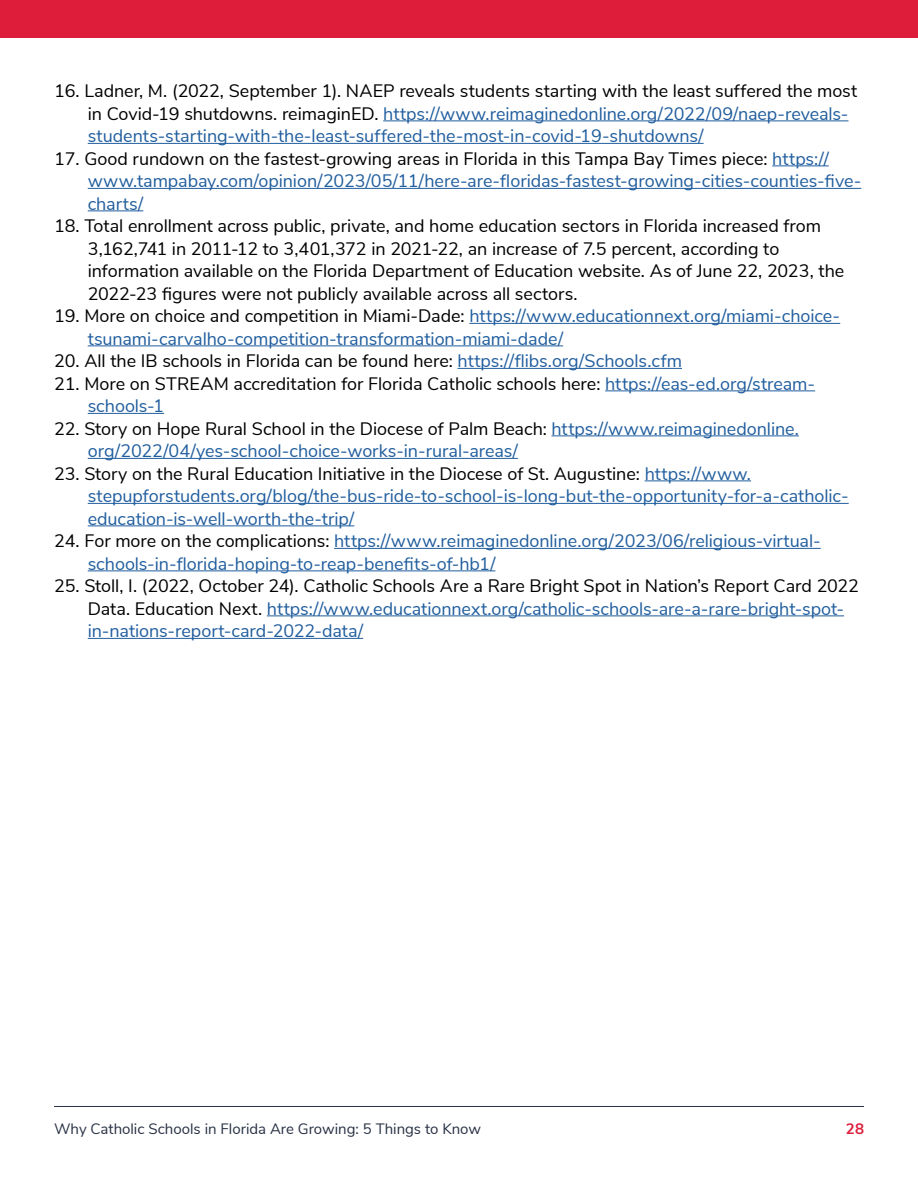
<style>
.page{position:relative;width:918px;height:1188px;background:#fff}
.page>*{position:absolute;margin:0;border:0;box-sizing:border-box;transform-origin:0 0}
.t1{font:18px/22.5px "Nunito Sans";letter-spacing:-.005em;color:#215e9e}
.t2{font:18px/22.5px "Nunito Sans";letter-spacing:-.005em;color:#000}
.t3{font:15px "Nunito Sans";color:#273043}
.t4{font:700 15px "Nunito Sans";color:#de1d3a}
.s1{color:#000}
.s2{color:#215e9e}
</style>
<div class="page">
<div style="left:0;top:0;width:918px;height:38px;background:#de1d3a"></div>
<hr style="left:383px;top:120px;width:466px;height:1px;background:#215e9e">
<hr style="left:88px;top:143px;width:616px;height:1px;background:#215e9e">
<hr style="left:772px;top:165px;width:57px;height:1px;background:#215e9e">
<hr style="left:88px;top:188px;width:773px;height:1px;background:#215e9e">
<hr style="left:88px;top:210px;width:55px;height:1px;background:#215e9e">
<hr style="left:469px;top:323px;width:371px;height:1px;background:#215e9e">
<hr style="left:88px;top:345px;width:475px;height:1px;background:#215e9e">
<hr style="left:458px;top:368px;width:224px;height:1px;background:#215e9e">
<hr style="left:605px;top:390px;width:210px;height:1px;background:#215e9e">
<hr style="left:88px;top:413px;width:76px;height:1px;background:#215e9e">
<hr style="left:551px;top:435px;width:248px;height:1px;background:#215e9e">
<hr style="left:88px;top:458px;width:430px;height:1px;background:#215e9e">
<hr style="left:645px;top:480px;width:106px;height:1px;background:#215e9e">
<hr style="left:88px;top:503px;width:761px;height:1px;background:#215e9e">
<hr style="left:88px;top:525px;width:266px;height:1px;background:#215e9e">
<hr style="left:334px;top:548px;width:487px;height:1px;background:#215e9e">
<hr style="left:88px;top:570px;width:407px;height:1px;background:#215e9e">
<hr style="left:267px;top:615px;width:577px;height:1px;background:#215e9e">
<hr style="left:88px;top:638px;width:275px;height:1px;background:#215e9e">
<hr style="left:54px;top:1106px;width:810px;height:1px;background:#273043">
<p class="t1" style="left:88px;top:78px;width:771px;text-indent:-34px"><span class="s1">16. Ladner, M. (2022, September 1). NAEP reveals students starting with the least suffered the most in Covid-19 shutdowns. reimaginED.</span> https://www.reimaginedonline.org/2022/09/naep-reveals&shy;students-starting-with-the-least-suffered-the-most-in-covid-19-shutdowns/</p>
<p class="t1" style="left:88px;top:146px;width:775px;text-indent:-34px"><span class="s1">17. Good rundown on the fastest-growing areas in Florida in this Tampa Bay Times piece:</span> https:// www.tampabay.com/opinion/2023/05/11/here-are-floridas-fastest-growing-cities-counties-five&shy;charts/</p>
<p class="t2" style="left:88px;top:213px;width:758px;text-indent:-34px">18. Total enrollment across public, private, and home education sectors in Florida increased from 3,162,741 in 2011-12 to 3,401,372 in 2021-22, an increase of 7.5 percent, according to information available on the Florida Department of Education website. As of June 22, 2023, the 2022-23 figures were not publicly available across all sectors.</p>
<p class="t1" style="left:88px;top:303px;width:754px;text-indent:-34px"><span class="s1">19. More on choice and competition in Miami-Dade:</span> https://www.educationnext.org/miami-choice&shy;tsunami-carvalho-competition-transformation-miami-dade/</p>
<p class="t2" style="left:54px;top:348px;width:630px">20. All the IB schools in Florida can be found here: <span class="s2">https://flibs.org/Schools.cfm</span></p>
<p class="t2" style="left:88px;top:371px;width:729px;text-indent:-34px">21. More on STREAM accreditation for Florida Catholic schools here: <span class="s2">https://eas-ed.org/stream&shy;schools-1</span></p>
<p class="t1" style="left:88px;top:416px;width:713px;text-indent:-34px"><span class="s1">22. Story on Hope Rural School in the Diocese of Palm Beach:</span> https://www.reimaginedonline. org/2022/04/yes-school-choice-works-in-rural-areas/</p>
<p class="t1" style="left:88px;top:461px;width:762px;text-indent:-34px"><span class="s1">23. Story on the Rural Education Initiative in the Diocese of St. Augustine:</span> https://www. stepupforstudents.org/blog/the-bus-ride-to-school-is-long-but-the-opportunity-for-a-catholic&shy;education-is-well-worth-the-trip/</p>
<p class="t1" style="left:88px;top:528px;width:735px;text-indent:-34px"><span class="s1">24. For more on the complications:</span> https://www.reimaginedonline.org/2023/06/religious-virtual&shy;schools-in-florida-hoping-to-reap-benefits-of-hb1/</p>
<p class="t2" style="left:88px;top:573px;width:773px;text-indent:-34px">25. Stoll, I. (2022, October 24). Catholic Schools Are a Rare Bright Spot in Nation’s Report Card 2022<br>Data. Education Next. <span class="s2">https://www.educationnext.org/catholic-schools-are-a-rare-bright-spot&shy;in-nations-report-card-2022-data/</span></p>
<p class="t3" style="left:54px;top:1118px;width:429px">Why Catholic Schools in Florida Are Growing: 5 Things to Know</p>
<p class="t4" style="left:846px;top:1118px;width:20px">28</p>
</div>
